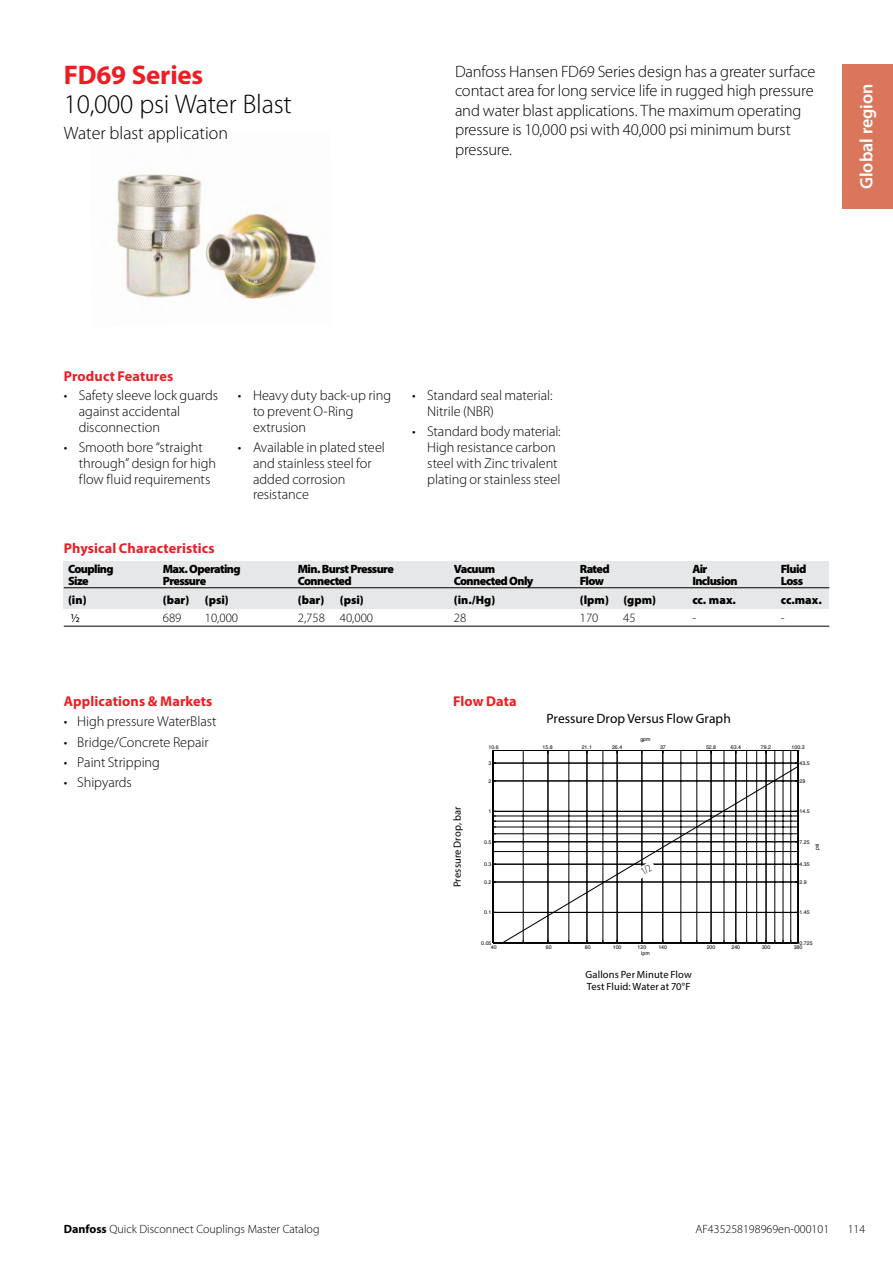
<style>
.page{position:relative;width:893px;height:1263px;background:#fff}
.page>*{position:absolute;margin:0;border:0;box-sizing:border-box;transform-origin:0 0}
.t1{font:300 27px "Myriad Pro";letter-spacing:-.01em;color:#000}
.t2{font:700 27px "Myriad Pro";letter-spacing:-.01em;color:#ed1d24}
.t3{font:300 18px "Myriad Pro";color:#000}
.t4{font:600 18px "Myriad Pro";color:#fff}
.t5{font:300 16.5px/19.5px "Myriad Pro";letter-spacing:-.01em;color:#000}
.t6{font:300 14.25px/15.8px "Myriad Pro";letter-spacing:-.005em;color:#000}
.t7{font:700 14.25px "Myriad Pro";letter-spacing:.01em;color:#ed1d24}
.t8{font:13.5px "Myriad Pro";color:#000}
.t9{font:300 12.75px "Myriad Pro";color:#000}
.t10{font:900 12px "Myriad Pro";letter-spacing:-.05em;color:#000}
.t11{font:300 12px "Myriad Pro";color:#000}
.t12{font:12px "Myriad Pro";color:#000}
.t13{font:10.5px/12px "Myriad Pro";letter-spacing:.01em;color:#000}
.t14{font:5.25px "Helvetica";color:#000}
.s1{font-weight:700}
</style>
<div class="page">
<div style="left:64px;top:561px;width:765px;height:47px;background:#e6e7e8"></div>
<img style="left:117px;top:174px;width:199px;height:125px">
<svg style="left:501px;top:765px;width:297px;height:177px"></svg>
<hr style="left:523px;top:750px;width:1px;height:193px;background:#000">
<hr style="left:548px;top:750px;width:1px;height:193px;background:#000">
<hr style="left:569px;top:750px;width:1px;height:193px;background:#000">
<hr style="left:587px;top:750px;width:1px;height:193px;background:#000">
<hr style="left:603px;top:750px;width:1px;height:193px;background:#000">
<hr style="left:617px;top:750px;width:1px;height:193px;background:#000">
<hr style="left:642px;top:750px;width:1px;height:193px;background:#000">
<hr style="left:662px;top:750px;width:1px;height:193px;background:#000">
<hr style="left:681px;top:750px;width:1px;height:193px;background:#000">
<hr style="left:697px;top:750px;width:1px;height:193px;background:#000">
<hr style="left:711px;top:750px;width:1px;height:193px;background:#000">
<hr style="left:724px;top:750px;width:1px;height:193px;background:#000">
<hr style="left:735px;top:750px;width:1px;height:193px;background:#000">
<hr style="left:746px;top:750px;width:1px;height:193px;background:#000">
<hr style="left:756px;top:750px;width:1px;height:193px;background:#000">
<hr style="left:766px;top:750px;width:1px;height:193px;background:#000">
<hr style="left:774px;top:750px;width:1px;height:193px;background:#000">
<hr style="left:783px;top:750px;width:1px;height:193px;background:#000">
<hr style="left:790px;top:750px;width:1px;height:193px;background:#000">
<hr style="left:798px;top:750px;width:1px;height:193px;background:#000">
<hr style="left:493px;top:912px;width:305px;height:1px;background:#000">
<hr style="left:493px;top:882px;width:305px;height:1px;background:#000">
<hr style="left:493px;top:864px;width:305px;height:1px;background:#000">
<hr style="left:493px;top:851px;width:305px;height:1px;background:#000">
<hr style="left:493px;top:841px;width:305px;height:1px;background:#000">
<hr style="left:493px;top:833px;width:305px;height:1px;background:#000">
<hr style="left:493px;top:827px;width:305px;height:1px;background:#000">
<hr style="left:493px;top:821px;width:305px;height:1px;background:#000">
<hr style="left:493px;top:816px;width:305px;height:1px;background:#000">
<hr style="left:493px;top:811px;width:305px;height:1px;background:#000">
<svg style="left:795px;top:812px;width:3px;height:22px"></svg>
<hr style="left:493px;top:781px;width:305px;height:1px;background:#000">
<hr style="left:493px;top:763px;width:305px;height:1px;background:#000">
<hr style="left:493px;top:750px;width:305px;height:1px;background:#000">
<hr style="left:493px;top:942px;width:305px;height:1px;background:#000">
<hr style="left:493px;top:750px;width:1px;height:193px;background:#000">
<svg style="left:790px;top:940px;width:8px;height:2px"></svg>
<svg style="left:494px;top:812px;width:2px;height:22px"></svg>
<hr style="left:64px;top:587px;width:765px;height:1px;background:#000">
<hr style="left:64px;top:626px;width:765px;height:1px;background:#000">
<div style="left:842px;top:64px;width:50px;height:144px;background:#da765b"></div>
<svg style="left:636px;top:860px;width:21px;height:19px"></svg>
<h1 class="t2" style="left:64px;top:57px;width:141px">FD69 Series</h1>
<h1 class="t1" style="left:64px;top:89px;width:230px">10,000 psi Water Blast</h1>
<p class="t3" style="left:64px;top:123px;width:166px">Water blast application</p>
<p class="t5" style="left:455px;top:62px;width:362px">Danfoss Hansen FD69 Series design has a greater surface contact area for long service life in rugged high pressure and water blast applications. The maximum operating pressure is 10,000 psi with 40,000 psi minimum burst pressure.</p>
<p class="t4" style="left:855px;top:189px;width:107px;rotate:-90deg">Global region</p>
<p class="t7" style="left:64px;top:366px;width:111px">Product Features</p>
<p class="t6" style="left:79px;top:388px;width:141px;text-indent:-15px">• Safety sleeve lock guards against accidental disconnection</p>
<p class="t6" style="left:79px;top:440px;width:139px;text-indent:-15px">• Smooth bore “straight through” design for high flow fluid requirements</p>
<p class="t6" style="left:253px;top:388px;width:140px;text-indent:-15px">• Heavy duty back-up ring to prevent O-Ring extrusion</p>
<p class="t6" style="left:253px;top:440px;width:133px;text-indent:-15px">• Available in plated steel and stainless steel for added corrosion resistance</p>
<p class="t6" style="left:427px;top:388px;width:127px;text-indent:-15px">• Standard seal material:<br>Nitrile (NBR)</p>
<p class="t6" style="left:427px;top:424px;width:135px;text-indent:-15px">• Standard body material:<br>High resistance carbon steel with Zinc trivalent plating or stainless steel</p>
<p class="t7" style="left:64px;top:539px;width:152px">Physical Characteristics</p>
<p class="t10" style="left:68px;top:562px;width:47px">Coupling</p>
<p class="t10" style="left:163px;top:562px;width:79px">Max. Operating</p>
<p class="t10" style="left:298px;top:562px;width:98px">Min. Burst Pressure</p>
<p class="t10" style="left:454px;top:562px;width:43px">Vacuum</p>
<p class="t10" style="left:580px;top:562px;width:31px">Rated</p>
<p class="t10" style="left:692px;top:562px;width:17px">Air</p>
<p class="t10" style="left:781px;top:562px;width:27px">Fluid</p>
<p class="t10" style="left:68px;top:574px;width:22px">Size</p>
<p class="t10" style="left:163px;top:574px;width:45px">Pressure</p>
<p class="t10" style="left:298px;top:574px;width:56px">Connected</p>
<p class="t10" style="left:454px;top:574px;width:81px">Connected Only</p>
<p class="t10" style="left:580px;top:574px;width:26px">Flow</p>
<p class="t10" style="left:692px;top:574px;width:47px">Inclusion</p>
<p class="t10" style="left:781px;top:574px;width:24px">Loss</p>
<p class="t10" style="left:68px;top:593px;width:20px">(in)</p>
<p class="t10" style="left:163px;top:593px;width:28px">(bar)</p>
<p class="t10" style="left:205px;top:593px;width:26px">(psi)</p>
<p class="t10" style="left:298px;top:593px;width:28px">(bar)</p>
<p class="t10" style="left:340px;top:593px;width:26px">(psi)</p>
<p class="t10" style="left:454px;top:593px;width:43px">(in./Hg)</p>
<p class="t10" style="left:580px;top:593px;width:78px">(lpm) (gpm)</p>
<p class="t10" style="left:692px;top:593px;width:45px">cc. max.</p>
<p class="t10" style="left:781px;top:593px;width:42px">cc.max.</p>
<p class="t12" style="left:71px;top:611px;width:11px">1/2</p>
<p class="t9" style="left:163px;top:611px;width:20px">689</p>
<p class="t9" style="left:205px;top:611px;width:35px">10,000</p>
<p class="t9" style="left:298px;top:611px;width:77px">2,758 40,000</p>
<p class="t9" style="left:454px;top:611px;width:14px">28</p>
<p class="t9" style="left:580px;top:611px;width:20px">170</p>
<p class="t9" style="left:623px;top:611px;width:14px">45</p>
<p class="t9" style="left:692px;top:611px;width:5px">-</p>
<p class="t9" style="left:781px;top:611px;width:5px">-</p>
<p class="t7" style="left:64px;top:692px;width:150px">Applications &amp; Markets</p>
<p class="t6" style="left:64px;top:714px;width:154px">• High pressure WaterBlast</p>
<p class="t6" style="left:64px;top:734px;width:146px">• Bridge/Concrete Repair</p>
<p class="t6" style="left:64px;top:754px;width:98px">• Paint Stripping</p>
<p class="t6" style="left:64px;top:775px;width:70px">• Shipyards</p>
<p class="t7" style="left:453px;top:692px;width:65px">Flow Data</p>
<p class="t8" style="left:546px;top:710px;width:186px">Pressure Drop Versus Flow Graph</p>
<p class="t14" style="left:640px;top:736px;width:12px">gpm</p>
<p class="t14" style="left:488px;top:744px;width:12px">10.6</p>
<p class="t14" style="left:542px;top:744px;width:12px">15.8</p>
<p class="t14" style="left:582px;top:744px;width:12px">21.1</p>
<p class="t14" style="left:612px;top:744px;width:12px">26.4</p>
<p class="t14" style="left:660px;top:744px;width:7px">37</p>
<p class="t14" style="left:706px;top:744px;width:12px">52.8</p>
<p class="t14" style="left:731px;top:744px;width:12px">63.4</p>
<p class="t14" style="left:761px;top:744px;width:12px">79.2</p>
<p class="t14" style="left:791px;top:744px;width:15px">100.3</p>
<p class="t13" style="left:451px;top:887px;width:82px;rotate:-90deg">Pressure Drop, bar</p>
<p class="t14" style="left:489px;top:760px;width:4px">3</p>
<p class="t14" style="left:800px;top:760px;width:12px">43.5</p>
<p class="t14" style="left:489px;top:778px;width:4px">2</p>
<p class="t14" style="left:800px;top:778px;width:7px">29</p>
<p class="t14" style="left:489px;top:808px;width:4px">1</p>
<p class="t14" style="left:800px;top:808px;width:12px">14.5</p>
<p class="t14" style="left:484px;top:839px;width:9px">0.5</p>
<p class="t14" style="left:800px;top:839px;width:12px">7.25</p>
<p class="t14" style="left:814px;top:850px;width:8px;rotate:-90deg">psi</p>
<p class="t14" style="left:484px;top:861px;width:9px">0.3</p>
<p class="t14" style="left:800px;top:861px;width:12px">4.35</p>
<p class="t14" style="left:484px;top:879px;width:9px">0.2</p>
<p class="t14" style="left:800px;top:879px;width:9px">2.9</p>
<p class="t14" style="left:484px;top:909px;width:9px">0.1</p>
<p class="t14" style="left:800px;top:909px;width:12px">1.45</p>
<p class="t14" style="left:481px;top:940px;width:12px">0.05</p>
<p class="t14" style="left:800px;top:940px;width:15px">0.725</p>
<p class="t14" style="left:491px;top:944px;width:7px">40</p>
<p class="t14" style="left:546px;top:944px;width:7px">60</p>
<p class="t14" style="left:585px;top:944px;width:7px">80</p>
<p class="t14" style="left:613px;top:944px;width:10px">100</p>
<p class="t14" style="left:637px;top:944px;width:10px">120</p>
<p class="t14" style="left:658px;top:944px;width:10px">140</p>
<p class="t14" style="left:707px;top:944px;width:10px">200</p>
<p class="t14" style="left:731px;top:944px;width:10px">240</p>
<p class="t14" style="left:762px;top:944px;width:10px">300</p>
<p class="t14" style="left:794px;top:944px;width:10px">380</p>
<p class="t14" style="left:641px;top:950px;width:10px">lpm</p>
<p class="t13" style="left:586px;top:968px;width:108px">Gallons Per Minute Flow<br>Test Fluid: Water at 70°F</p>
<p class="t11" style="left:64px;top:1222px;width:257px"><span class="s1">Danfoss</span> Quick Disconnect Couplings Master Catalog</p>
<p class="t11" style="left:695px;top:1222px;width:135px">AF435258198969en-000101</p>
<p class="t11" style="left:848px;top:1222px;width:19px">114</p>
</div>
